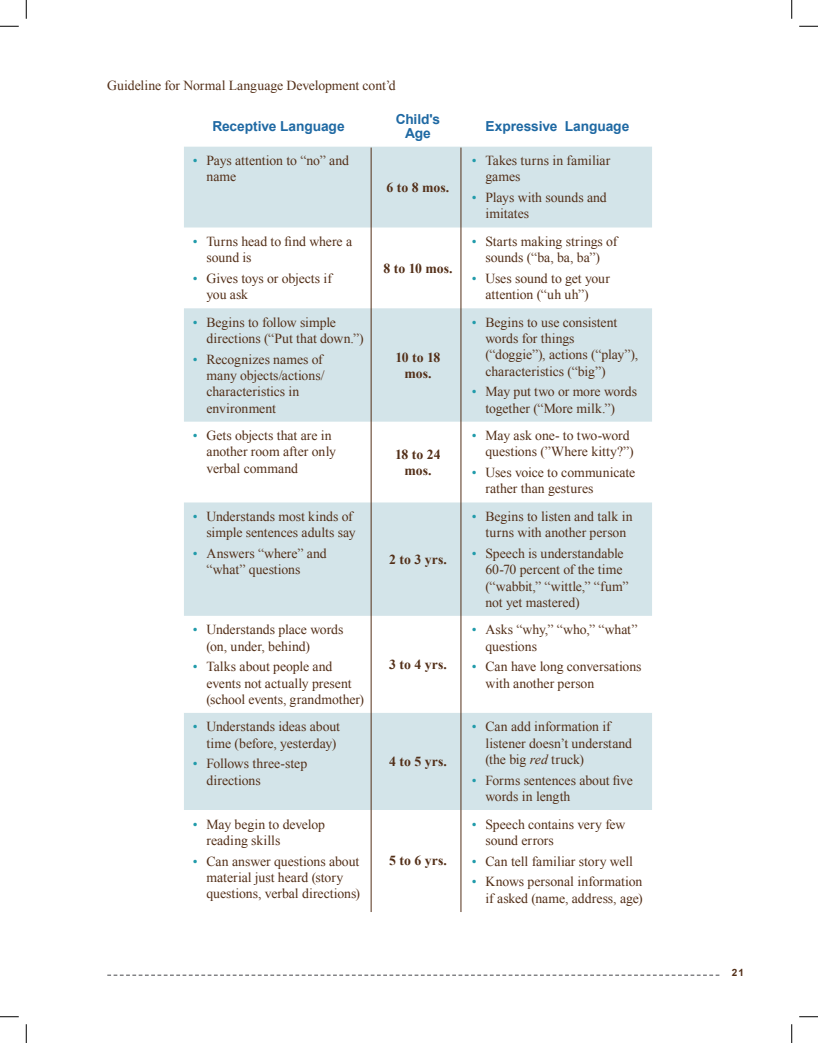
<style>
.page{position:relative;width:818px;height:1043px;background:#fff}
.page>*{position:absolute;margin:0;border:0;box-sizing:border-box;transform-origin:0 0}
.Copy_1{font:13.75px/16.2px "Times New Roman";letter-spacing:-.005em;color:#532f18}
.t1{font:700 13.75px/16.2px "Times New Roman";letter-spacing:.005em;color:#532f18;text-align:center}
.Subhead_2{font:700 13.75px/13.8px "Arial";letter-spacing:-.005em;color:#1f69a3;text-align:center}
.t2{font:700 10px "Arial";color:#532f18}
.s1{color:#219baa}
.s2{font-style:italic}
</style>
<div class="page">
<svg style="left:107px;top:974px;width:612px;height:1px"></svg>
<svg style="left:184px;top:147px;width:468px;height:663px;fill:#d3e4e9"></svg>
<hr style="left:371px;top:148px;width:1px;height:764px;background:#532f18">
<hr style="left:460px;top:148px;width:1px;height:764px;background:#532f18">
<svg style="left:0;top:25px;width:19px;height:2px"></svg>
<svg style="left:799px;top:25px;width:19px;height:2px"></svg>
<svg style="left:0;top:1016px;width:19px;height:1px"></svg>
<svg style="left:799px;top:1016px;width:19px;height:1px"></svg>
<svg style="left:25px;top:0;width:2px;height:19px"></svg>
<svg style="left:25px;top:1024px;width:2px;height:18px"></svg>
<svg style="left:791px;top:0;width:1px;height:19px"></svg>
<svg style="left:791px;top:1024px;width:1px;height:18px"></svg>
<p class="Copy_1" style="left:107px;top:77px;width:290px">Guideline for Normal Language Development cont’d</p>
<p class="Subhead_2" style="left:212px;top:120px;width:134px">Receptive Language</p>
<p class="Subhead_2" style="left:395px;top:113px;width:46px">Child's<br>Age</p>
<p class="Subhead_2" style="left:485px;top:120px;width:145px">Expressive Language</p>
<p class="Copy_1" style="left:206px;top:152px;width:144px;text-indent:-14px"><span class="s1">•</span> Pays attention to “no” and name</p>
<p class="t1" style="left:386px;top:179px;width:64px">6 to 8 mos.</p>
<p class="Copy_1" style="left:485px;top:152px;width:126px;text-indent:-13px"><span class="s1">•</span> Takes turns in familiar games</p>
<p class="Copy_1" style="left:485px;top:189px;width:123px;text-indent:-13px"><span class="s1">•</span> Plays with sounds and imitates</p>
<p class="Copy_1" style="left:206px;top:233px;width:147px;text-indent:-14px"><span class="s1">•</span> Turns head to find where a sound is</p>
<p class="Copy_1" style="left:206px;top:270px;width:127px;text-indent:-14px"><span class="s1">•</span> Gives toys or objects if you ask</p>
<p class="t1" style="left:383px;top:259px;width:71px">8 to 10 mos.</p>
<p class="Copy_1" style="left:206px;top:314px;width:159px;text-indent:-14px"><span class="s1">•</span> Begins to follow simple directions (“Put that down.”)</p>
<p class="Copy_1" style="left:206px;top:351px;width:120px;text-indent:-14px"><span class="s1">•</span> Recognizes names of many objects/actions/ characteristics in environment</p>
<p class="t1" style="left:395px;top:348px;width:46px">10 to 18 mos.</p>
<p class="Copy_1" style="left:206px;top:427px;width:131px;text-indent:-14px"><span class="s1">•</span> Gets objects that are in another room after only verbal command</p>
<p class="t1" style="left:395px;top:445px;width:47px">18 to 24 mos.</p>
<p class="Copy_1" style="left:193px;top:508px;width:164px;text-align:right"><span class="s1">•</span> Understands most kinds of simple sentences adults say</p>
<p class="Copy_1" style="left:206px;top:545px;width:122px;text-indent:-14px"><span class="s1">•</span> Answers “where” and “what” questions</p>
<p class="t1" style="left:389px;top:550px;width:59px">2 to 3 yrs.</p>
<p class="Copy_1" style="left:206px;top:621px;width:138px;text-indent:-14px"><span class="s1">•</span> Understands place words (on, under, behind)</p>
<p class="Copy_1" style="left:206px;top:658px;width:159px;text-indent:-14px"><span class="s1">•</span> Talks about people and events not actually present (school events, grandmother)</p>
<p class="t1" style="left:389px;top:656px;width:59px">3 to 4 yrs.</p>
<p class="Copy_1" style="left:193px;top:718px;width:148px;text-align:right"><span class="s1">•</span> Understands ideas about time (before, yesterday)</p>
<p class="Copy_1" style="left:206px;top:755px;width:102px;text-indent:-14px"><span class="s1">•</span> Follows three-step directions</p>
<p class="t1" style="left:389px;top:753px;width:59px">4 to 5 yrs.</p>
<p class="Copy_1" style="left:206px;top:815px;width:120px;text-indent:-14px"><span class="s1">•</span> May begin to develop reading skills</p>
<p class="Copy_1" style="left:206px;top:852px;width:155px;text-indent:-14px"><span class="s1">•</span> Can answer questions about material just heard (story questions, verbal directions)</p>
<p class="t1" style="left:389px;top:852px;width:59px">5 to 6 yrs.</p>
<p class="Copy_1" style="left:472px;top:233px;width:147px;text-align:center"><span class="s1">•</span> Starts making strings of sounds (“ba, ba, ba”)</p>
<p class="Copy_1" style="left:472px;top:270px;width:139px;text-align:center"><span class="s1">•</span> Uses sound to get your attention (“uh uh”)</p>
<p class="Copy_1" style="left:485px;top:314px;width:154px;text-indent:-13px"><span class="s1">•</span> Begins to use consistent words for things (“doggie”), actions (“play”), characteristics (“big”)</p>
<p class="Copy_1" style="left:485px;top:383px;width:153px;text-indent:-13px"><span class="s1">•</span> May put two or more words together (“More milk.”)</p>
<p class="Copy_1" style="left:485px;top:427px;width:150px;text-indent:-13px"><span class="s1">•</span> May ask one- to two-word questions (”Where kitty?”)</p>
<p class="Copy_1" style="left:485px;top:464px;width:151px;text-indent:-13px"><span class="s1">•</span> Uses voice to communicate rather than gestures</p>
<p class="Copy_1" style="left:472px;top:508px;width:162px;text-align:center"><span class="s1">•</span> Begins to listen and talk in turns with another person</p>
<p class="Copy_1" style="left:485px;top:545px;width:145px;text-indent:-13px"><span class="s1">•</span> Speech is understandable<br>60-70 percent of the time (“wabbit,” “wittle,” “fum” not yet mastered)</p>
<p class="Copy_1" style="left:485px;top:621px;width:154px;text-indent:-13px"><span class="s1">•</span> Asks “why,” “who,” “what” questions</p>
<p class="Copy_1" style="left:485px;top:658px;width:158px;text-indent:-13px"><span class="s1">•</span> Can have long conversations with another person</p>
<p class="Copy_1" style="left:485px;top:718px;width:148px;text-indent:-13px"><span class="s1">•</span> Can add information if listener doesn’t understand (the big <span class="s2">red</span> truck)</p>
<p class="Copy_1" style="left:485px;top:771px;width:149px;text-indent:-13px"><span class="s1">•</span> Forms sentences about five words in length</p>
<p class="Copy_1" style="left:485px;top:815px;width:142px;text-indent:-13px"><span class="s1">•</span> Speech contains very few sound errors</p>
<p class="Copy_1" style="left:472px;top:852px;width:163px"><span class="s1">•</span> Can tell familiar story well</p>
<p class="Copy_1" style="left:472px;top:873px;width:172px;text-align:right"><span class="s1">•</span> Knows personal information if asked (name, address, age)</p>
<p class="t2" style="left:731px;top:966px;width:14px">21</p>
</div>
